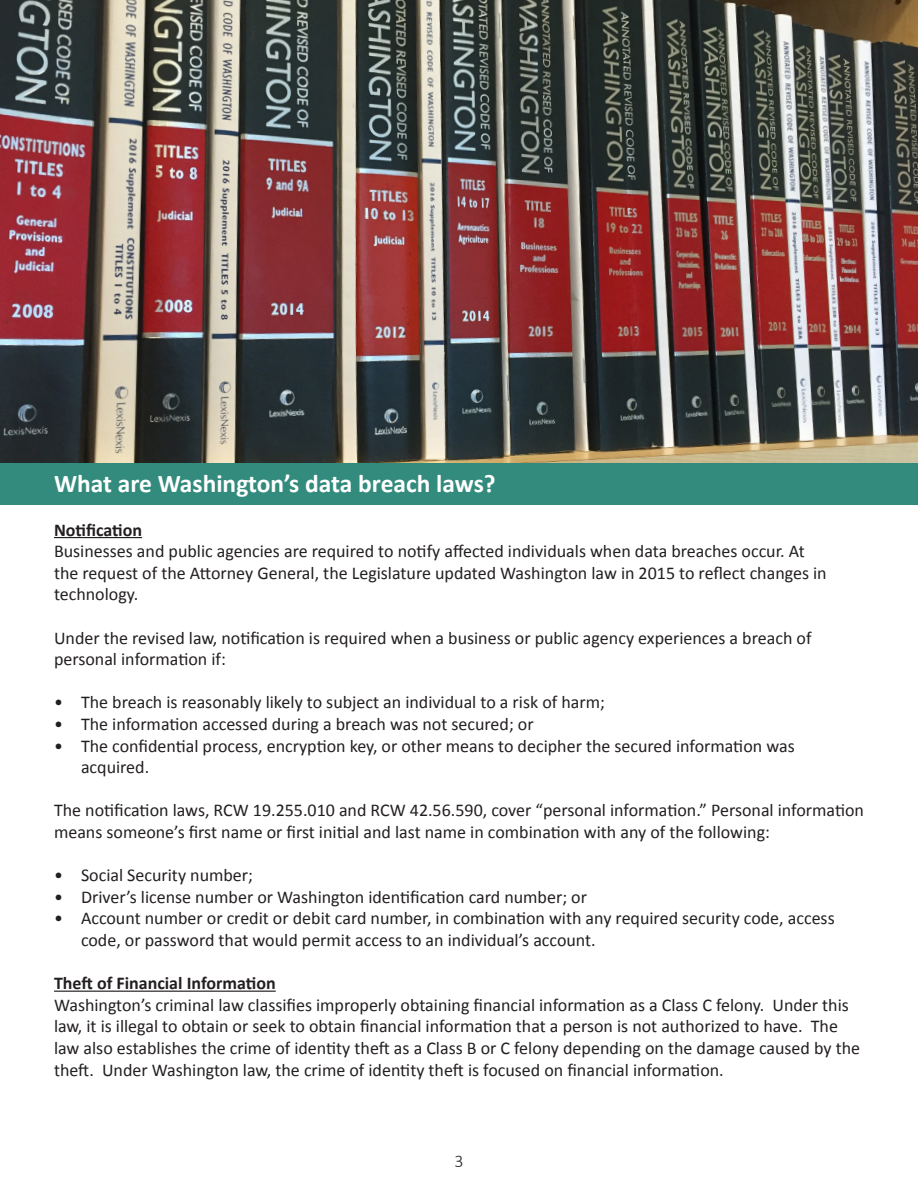
<style>
.page{position:relative;width:918px;height:1188px;background:#fff}
.page>*{position:absolute;margin:0;border:0;box-sizing:border-box;transform-origin:0 0}
.t1{font:700 25.5px "Calibri";color:#fff}
.t2{font:18px/21.6px "Calibri";color:#231f20}
.t3{font:700 18px "Calibri";color:#231f20}
.t4{font:300 18px "Calibri";color:#231f20}
</style>
<div class="page">
<img style="left:0;top:0;width:918px;height:464px">
<div style="left:0;top:464px;width:918px;height:41px;background:#338b7d"></div>
<hr style="left:54px;top:537px;width:88px;height:1px;background:#231f20">
<hr style="left:54px;top:991px;width:222px;height:1px;background:#231f20">
<p class="t1" style="left:54px;top:468px;width:443px">What are Washington’s data breach laws?</p>
<p class="t3" style="left:54px;top:518px;width:90px">Notification</p>
<p class="t2" style="left:54px;top:540px;width:774px">Businesses and public agencies are required to notify affected individuals when data breaches occur. At the request of the Attorney General, the Legislature updated Washington law in 2015 to reflect changes in technology.</p>
<p class="t2" style="left:54px;top:627px;width:759px">Under the revised law, notification is required when a business or public agency experiences a breach of personal information if:</p>
<p class="t2" style="left:54px;top:692px;width:552px">• The breach is reasonably likely to subject an individual to a risk of harm;</p>
<p class="t2" style="left:54px;top:713px;width:481px">• The information accessed during a breach was not secured; or</p>
<p class="t2" style="left:81px;top:735px;width:715px;text-indent:-27px">• The confidential process, encryption key, or other means to decipher the secured information was acquired.</p>
<p class="t2" style="left:54px;top:800px;width:811px">The notification laws, RCW 19.255.010 and RCW 42.56.590, cover “personal information.” Personal information means someone’s first name or first initial and last name in combination with any of the following:</p>
<p class="t2" style="left:54px;top:864px;width:201px">• Social Security number;</p>
<p class="t2" style="left:54px;top:886px;width:534px">• Driver’s license number or Washington identification card number; or</p>
<p class="t2" style="left:81px;top:908px;width:755px;text-indent:-27px">• Account number or credit or debit card number, in combination with any required security code, access code, or password that would permit access to an individual’s account.</p>
<p class="t3" style="left:54px;top:972px;width:223px">Theft of Financial Information</p>
<p class="t2" style="left:54px;top:994px;width:808px">Washington’s criminal law classifies improperly obtaining financial information as a Class C felony. Under this law, it is illegal to obtain or seek to obtain financial information that a person is not authorized to have. The law also establishes the crime of identity theft as a Class B or C felony depending on the damage caused by the theft. Under Washington law, the crime of identity theft is focused on financial information.</p>
<p class="t4" style="left:454px;top:1150px;width:11px">3</p>
</div>
